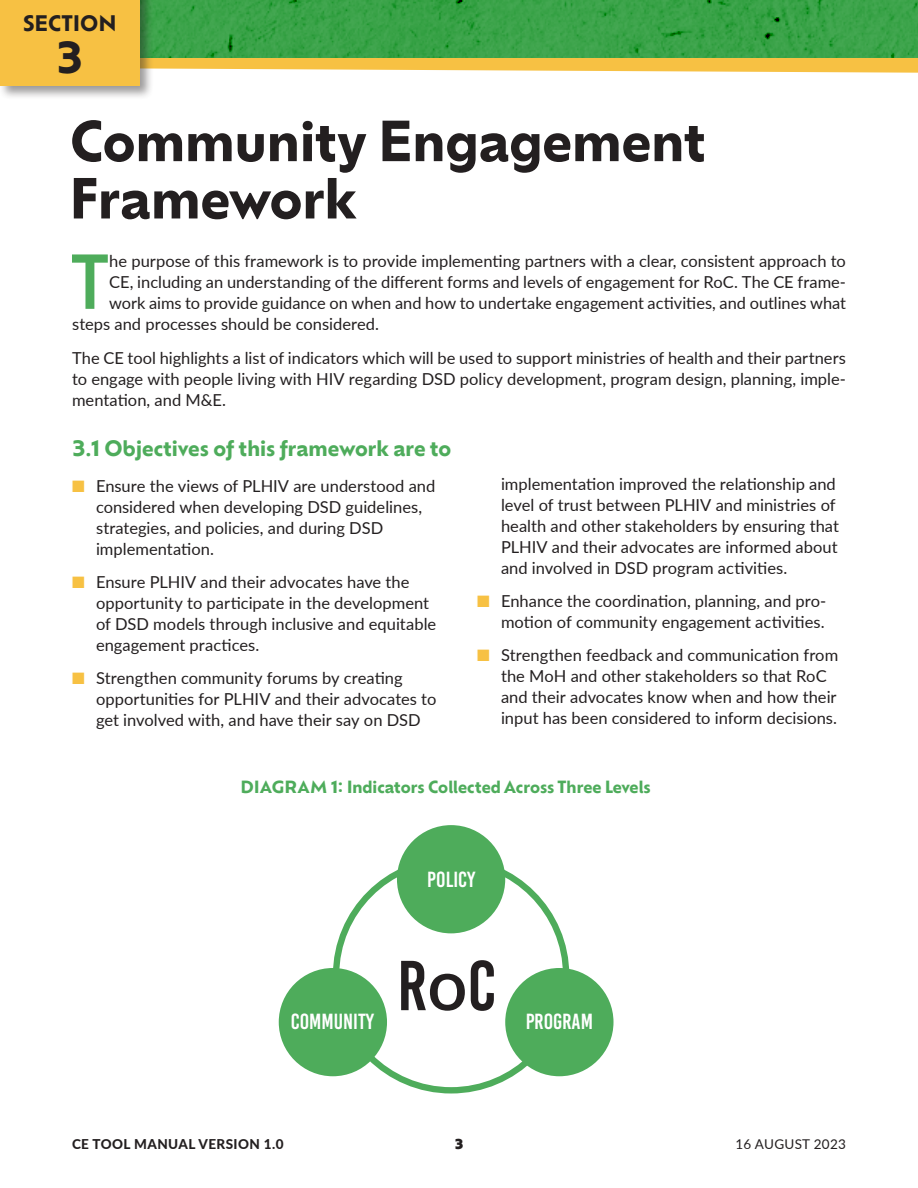
<style>
.page{position:relative;width:918px;height:1188px;background:#fff}
.page>*{position:absolute;margin:0;border:0;box-sizing:border-box;transform-origin:0 0}
.drop_cap{font:500 72.45px "Ofelia Display";color:#4eac5b}
.t1{font:70.5px "Bebas Kai";color:#231f20}
.t2{font:700 54px/57.3px "Ofelia Display";color:#231f20}
.section{font:700 42px "Ofelia Display";color:#231f20}
.t3{font:21.9px "Bebas Kai";color:#fff}
.sub_14_sa_sb_green{font:700 21px "Ofelia Display";color:#4eac5b}
.section-2{font:700 21px "Ofelia Display";letter-spacing:.01em;color:#231f20}
.bullet_sa{font:16.5px/21px "Lato";color:#231f20}
.drop_cap-2{font:16.5px "Lato";color:#231f20}
.text{font:16.5px/21px "Lato";color:#231f20;text-align:justify}
.table_title{font:700 16.5px "Ofelia Display";color:#4eac5b}
.t4{font:800 13.5px "Lato";letter-spacing:.03em;color:#231f20}
.t5{font:13.5px "Lato";letter-spacing:.02em;color:#231f20}
.t6{font:800 13.5px "Ofelia Display";color:#231f20}
.s1{color:#f7c143}
.s2{font-family:"Lato";font-weight:600}
</style>
<div class="page">
<svg style="left:154px;top:58px;width:764px;height:15px;fill:#f7c143"></svg>
<img style="left:154px;top:0;width:764px;height:58px">
<div style="left:0;top:0;width:154px;height:100px;background:#231f20;opacity:.45"></div>
<div style="left:0;top:0;width:139px;height:86px;background:#f7c143"></div>
<div style="left:397px;top:825px;width:108px;height:108px;background:#4eac5b;border-radius:50%"></div>
<div style="left:505px;top:968px;width:109px;height:108px;background:#4eac5b;border-radius:50%"></div>
<div style="left:279px;top:968px;width:108px;height:108px;background:#4eac5b;border-radius:50%"></div>
<p class="section-2" style="left:23px;top:8px;width:95px">SECTION</p>
<p class="section" style="left:56px;top:27px;width:28px">3</p>
<p class="t2" style="left:70px;top:110px;width:637px">Community Engagement<br>Framework</p>
<p class="drop_cap" style="left:71px;top:229px;width:40px">T</p>
<p class="drop_cap-2" style="left:109px;top:249px;width:738px">he purpose of this framework is to provide implementing partners with a clear, consistent approach to</p>
<p class="drop_cap-2" style="left:109px;top:270px;width:738px">CE, including an understanding of the different forms and levels of engagement for RoC. The CE frame-</p>
<p class="drop_cap-2" style="left:109px;top:291px;width:738px">work aims to provide guidance on when and how to undertake engagement activities, and outlines what</p>
<p class="drop_cap-2" style="left:72px;top:312px;width:309px">steps and processes should be considered.</p>
<p class="text" style="left:72px;top:347px;width:775px">The CE tool highlights a list of indicators which will be used to support ministries of health and their partners to engage with people living with HIV regarding DSD policy development, program design, planning, imple&shy;mentation, and M&amp;E.</p>
<p class="sub_14_sa_sb_green" style="left:72px;top:433px;width:381px">3.1 Objectives of this framework are to</p>
<p class="bullet_sa" style="left:96px;top:475px;width:341px;text-indent:-24px"><span class="s1">■</span> Ensure the views of PLHIV are understood and considered when developing DSD guidelines, strategies, and policies, and during DSD implementation.</p>
<p class="bullet_sa" style="left:96px;top:571px;width:342px;text-indent:-24px"><span class="s1">■</span> Ensure PLHIV and their advocates have the opportunity to participate in the development of DSD models through inclusive and equitable engagement practices.</p>
<p class="bullet_sa" style="left:96px;top:667px;width:342px;text-indent:-24px"><span class="s1">■</span> Strengthen community forums by creating opportunities for PLHIV and their advocates to get involved with, and have their say on DSD</p>
<p class="bullet_sa" style="left:501px;top:473px;width:339px">implementation improved the relationship and level of trust between PLHIV and ministries of health and other stakeholders by ensuring that PLHIV and their advocates are informed about and involved in DSD program activities.</p>
<p class="bullet_sa" style="left:477px;top:590px;width:351px;text-align:right"><span class="s1">■</span> Enhance the coordination, planning, and pro&shy;motion of community engagement activities.</p>
<p class="bullet_sa" style="left:501px;top:644px;width:339px;text-indent:-24px"><span class="s1">■</span> Strengthen feedback and communication from the MoH and other stakeholders so that RoC and their advocates know when and how their input has been considered to inform decisions.</p>
<p class="table_title" style="left:241px;top:775px;width:411px">DIAGRAM 1: Indicators Collected Across Three Levels</p>
<p class="t3" style="left:427px;top:867px;width:50px">POLICY</p>
<p class="t3" style="left:291px;top:1010px;width:85px">COMMUNITY</p>
<p class="t1" style="left:398px;top:948px;width:100px">R<span class="s2">o</span>C</p>
<p class="t3" style="left:526px;top:1010px;width:69px">PROGRAM</p>
<p class="t4" style="left:72px;top:1134px;width:213px">CE TOOL MANUAL VERSION 1.0</p>
<p class="t6" style="left:455px;top:1135px;width:10px">3</p>
<p class="t5" style="left:736px;top:1135px;width:112px">16 AUGUST 2023</p>
</div>
